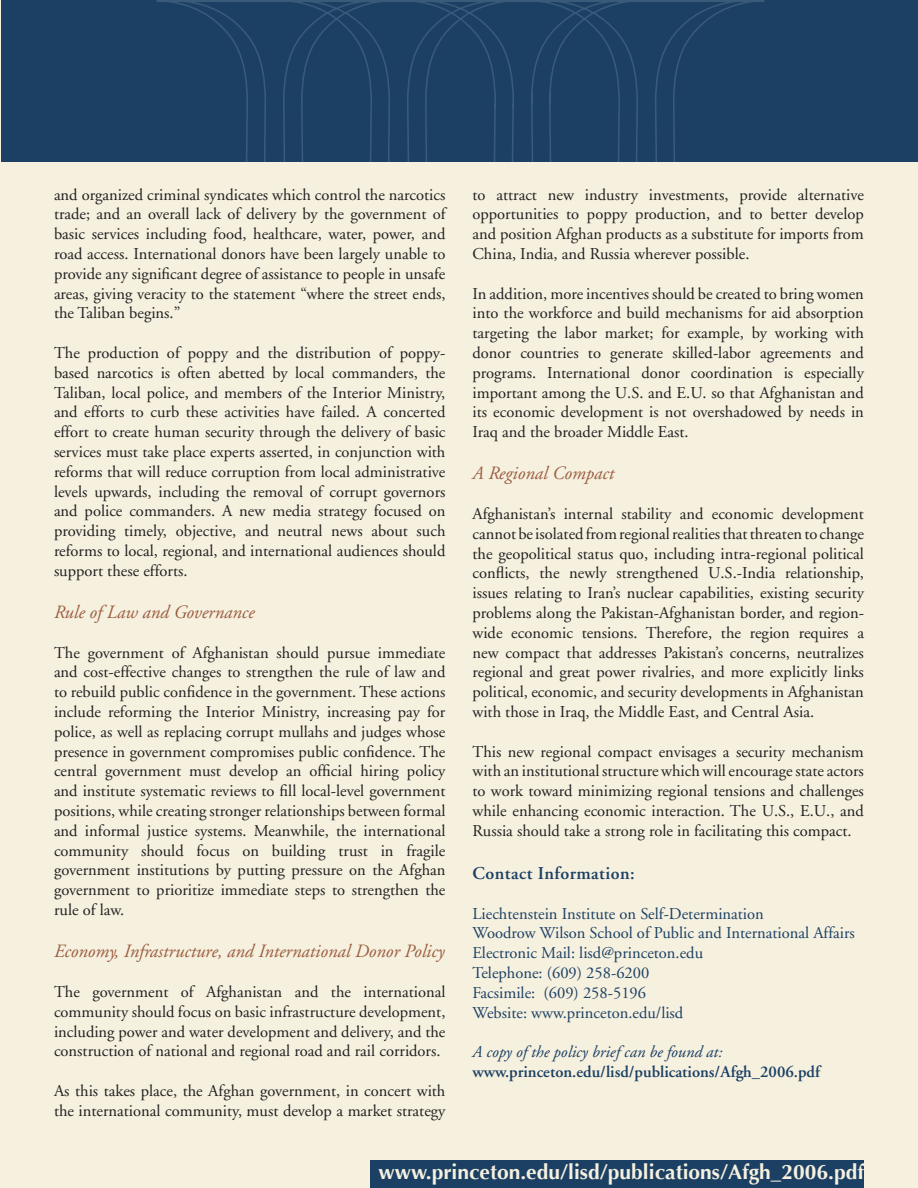
<style>
.page{position:relative;width:918px;height:1188px;background:#f6f0df}
.page>*{position:absolute;margin:0;border:0;box-sizing:border-box;transform-origin:0 0}
.t1{font:700 21px "Optima";color:#f6f0df}
.t2{font:italic 18.75px "Adobe Garamond";color:#9b5d40}
.t3{font:600 18px "Adobe Garamond";letter-spacing:.025em;color:#1b4064}
.t4{font:16.5px/19.8px "Adobe Garamond";color:#231f20;text-align:justify}
.t5{font:16.5px/19.8px "Adobe Garamond";color:#1b4064}
.t6{font:600 16.5px "Adobe Garamond";color:#1b4064}
.t7{font:italic 16.5px "Adobe Garamond";color:#1b4064}
</style>
<div class="page">
<div style="left:1px;top:0;width:917px;height:161px;background:#1b4064"></div>
<svg style="left:157px;top:0;width:607px;height:161px"></svg>
<div style="left:370px;top:1161px;width:494px;height:27px;background:#1b4064"></div>
<p class="t4" style="left:54px;top:185px;width:393px">and organized criminal syndicates which control the narcotics trade; and an overall lack of delivery by the government of basic services including food, healthcare, water, power, and road access. International donors have been largely unable to provide any significant degree of assistance to people in unsafe areas, giving veracity to the statement “where the street ends, the Taliban begins.”</p>
<p class="t4" style="left:54px;top:343px;width:393px">The production of poppy and the distribution of poppy&shy;based narcotics is often abetted by local commanders, the Taliban, local police, and members of the Interior Ministry, and efforts to curb these activities have failed. A concerted effort to create human security through the delivery of basic services must take place experts asserted, in conjunction with reforms that will reduce corruption from local administrative levels upwards, including the removal of corrupt governors and police commanders. A new media strategy focused on providing timely, objective, and neutral news about such reforms to local, regional, and international audiences should support these efforts.</p>
<p class="t2" style="left:54px;top:602px;width:202px">Rule of Law and Governance</p>
<p class="t4" style="left:54px;top:643px;width:393px">The government of Afghanistan should pursue immediate and cost-effective changes to strengthen the rule of law and to rebuild public confidence in the government. These actions include reforming the Interior Ministry, increasing pay for police, as well as replacing corrupt mullahs and judges whose presence in government compromises public confidence. The central government must develop an official hiring policy and institute systematic reviews to fill local-level government positions, while creating stronger relationships between formal and informal justice systems. Meanwhile, the international community should focus on building trust in fragile government institutions by putting pressure on the Afghan government to prioritize immediate steps to strengthen the rule of law.</p>
<p class="t2" style="left:54px;top:941px;width:392px">Economy, Infrastructure, and International Donor Policy</p>
<p class="t4" style="left:54px;top:982px;width:393px">The government of Afghanistan and the international community should focus on basic infrastructure development, including power and water development and delivery, and the construction of national and regional road and rail corridors.</p>
<p class="t4" style="left:54px;top:1081px;width:393px">As this takes place, the Afghan government, in concert with the international community, must develop a market strategy</p>
<p class="t4" style="left:472px;top:185px;width:393px">to attract new industry investments, provide alternative opportunities to poppy production, and to better develop and position Afghan products as a substitute for imports from China, India, and Russia wherever possible.</p>
<p class="t4" style="left:472px;top:284px;width:393px">In addition, more incentives should be created to bring women into the workforce and build mechanisms for aid absorption targeting the labor market; for example, by working with donor countries to generate skilled-labor agreements and programs. International donor coordination is especially important among the U.S. and E.U. so that Afghanistan and its economic development is not overshadowed by needs in Iraq and the broader Middle East.</p>
<p class="t2" style="left:472px;top:464px;width:143px">A Regional Compact</p>
<p class="t4" style="left:472px;top:504px;width:393px">Afghanistan’s internal stability and economic development cannot be isolated from regional realities that threaten to change the geopolitical status quo, including intra-regional political conflicts, the newly strengthened U.S.-India relationship, issues relating to Iran’s nuclear capabilities, existing security problems along the Pakistan-Afghanistan border, and region&shy;wide economic tensions. Therefore, the region requires a new compact that addresses Pakistan’s concerns, neutralizes regional and great power rivalries, and more explicitly links political, economic, and security developments in Afghanistan with those in Iraq, the Middle East, and Central Asia.</p>
<p class="t4" style="left:472px;top:742px;width:393px">This new regional compact envisages a security mechanism with an institutional structure which will encourage state actors to work toward minimizing regional tensions and challenges while enhancing economic interaction. The U.S., E.U., and Russia should take a strong role in facilitating this compact.</p>
<p class="t3" style="left:472px;top:863px;width:164px">Contact Information:</p>
<p class="t5" style="left:472px;top:904px;width:384px">Liechtenstein Institute on Self-Determination<br>Woodrow Wilson School of Public and International Affairs Electronic Mail: lisd@princeton.edu<br>Telephone: (609) 258-6200<br>Facsimile: (609) 258-5196<br>Website: www.princeton.edu/lisd</p>
<p class="t7" style="left:472px;top:1043px;width:251px">A copy of the policy brief can be found at:</p>
<p class="t6" style="left:472px;top:1063px;width:349px">www.princeton.edu/lisd/publications/Afgh_2006.pdf</p>
<p class="t1" style="left:378px;top:1159px;width:487px">www.princeton.edu/lisd/publications/Afgh_2006.pdf</p>
</div>
